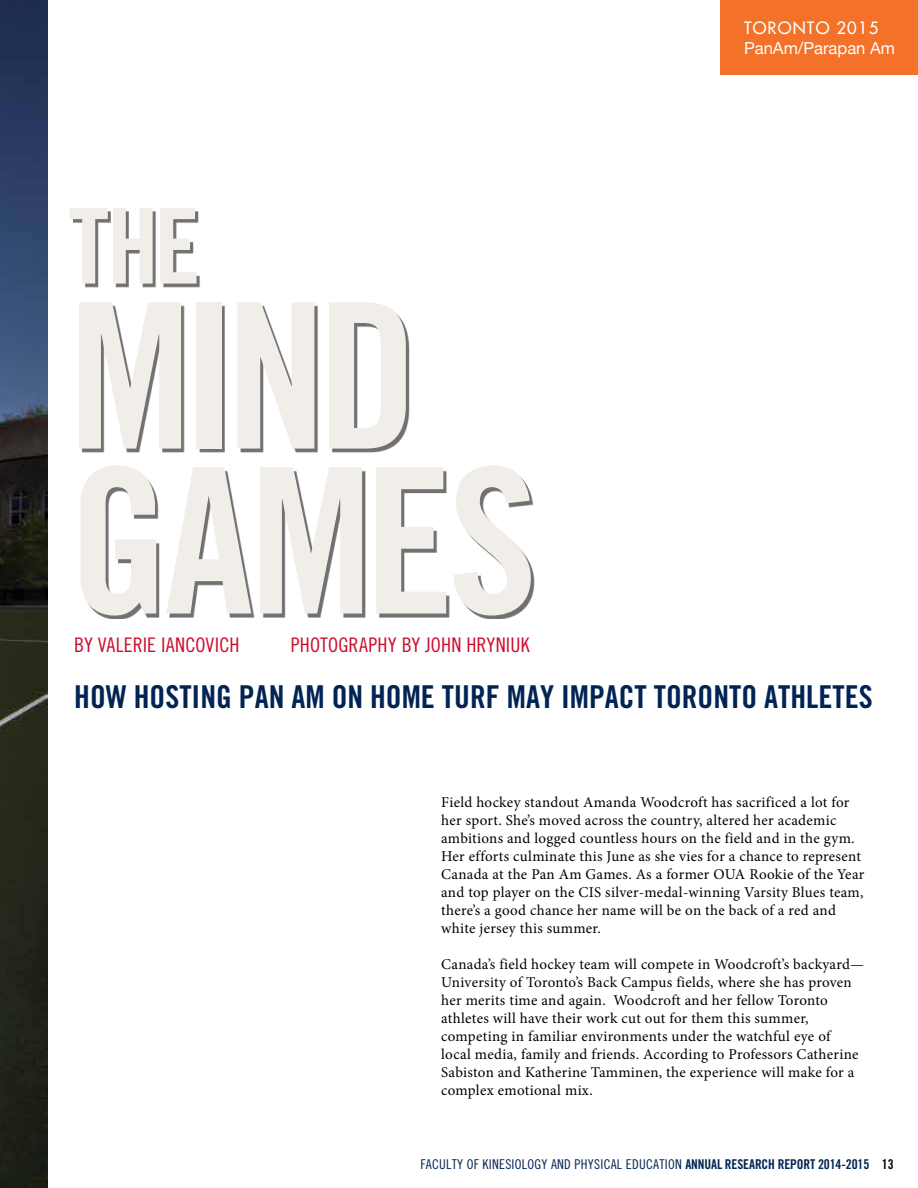
<style>
.page{position:relative;width:918px;height:1188px;background:#fff}
.page>*{position:absolute;margin:0;border:0;box-sizing:border-box;transform-origin:0 0}
.t1{font:202.5px/165px "Trade Gothic Bold Cond Twenty";color:#f1eee9}
.t2{font:105px "Trade Gothic Bold Cond Twenty";color:#f1eee9}
.t3{font:31.5px "Trade Gothic Bold Cond Twenty";color:#002453}
.t4{font:20.1px "Trade Gothic Cond Eighteen";letter-spacing:.01em;color:#cf0a2c}
.t5{font:16.65px "Helvetica Neue";color:#fff}
.t6{font:500 16.65px "Futura Std";letter-spacing:.07em;color:#fff}
.t7{font:15px/18px "Minion Pro";letter-spacing:.015em;color:#000}
.t8{font:13.5px "Trade Gothic Cond Eighteen";letter-spacing:.02em;color:#002453}
.s1{font-family:"Trade Gothic Bold Cond Twenty"}
.s2{font-family:"Trade Gothic Bold Cond Twenty";color:#000}
</style>
<div class="page">
<img style="left:0;top:0;width:48px;height:1188px">
<div style="left:73px;top:211px;width:461px;height:408px;background:#000;opacity:.56"></div>
<div style="left:720px;top:0;width:198px;height:75px;background:#f37129"></div>
<p class="t6" style="left:744px;top:17px;width:136px">TORONTO 2015</p>
<p class="t5" style="left:744px;top:36px;width:153px">PanAm/Parapan Am</p>
<h2 class="t2" style="left:68px;top:182px;width:44px">THE</h2>
<h1 class="t1" style="left:68px;top:292px;width:92px">MIND<br>GAMES</h1>
<h3 class="t4" style="left:74px;top:632px;width:167px">BY VALERI E IANCOVICH</h3>
<h3 class="t4" style="left:291px;top:632px;width:11px">PHOTO</h3>
<h3 class="t4" style="left:338px;top:632px;width:192px">GRAPHY BY JOHN HRYNIUK</h3>
<h3 class="t3" style="left:74px;top:677px;width:800px">HOW HOSTING PAN AM ON HOME TURF MAY IMPACT TORONTO ATHLETES</h3>
<p class="t7" style="left:441px;top:793px;width:425px">Field hockey standout Amanda Woodcroft has sacrificed a lot for her sport. She’s moved across the country, altered her academic ambitions and logged countless hours on the field and in the gym.<br>Her efforts culminate this June as she vies for a chance to represent Canada at the Pan Am Games. As a former OUA Rookie of the Year and top player on the CIS silver-medal-winning Varsity Blues team, there’s a good chance her name will be on the back of a red and white jersey this summer.</p>
<p class="t7" style="left:441px;top:955px;width:424px">Canada’s field hockey team will compete in Woodcroft’s backyard— University of Toronto’s Back Campus fields, where she has proven her merits time and again. Woodcroft and her fellow Toronto athletes will have their work cut out for them this summer, competing in familiar environments under the watchful eye of<br>local media, family and friends. According to Professors Catherine Sabiston and Katherine Tamminen, the experience will make for a complex emotional mix.</p>
<p class="t8" style="left:420px;top:1156px;width:475px">FACULTY OF KINESIOLOGY AND PHYSICAL EDUCATION <span class="s1">ANNUAL RESEARCH REPORT 2014-2015</span> <span class="s2">13</span></p>
</div>
